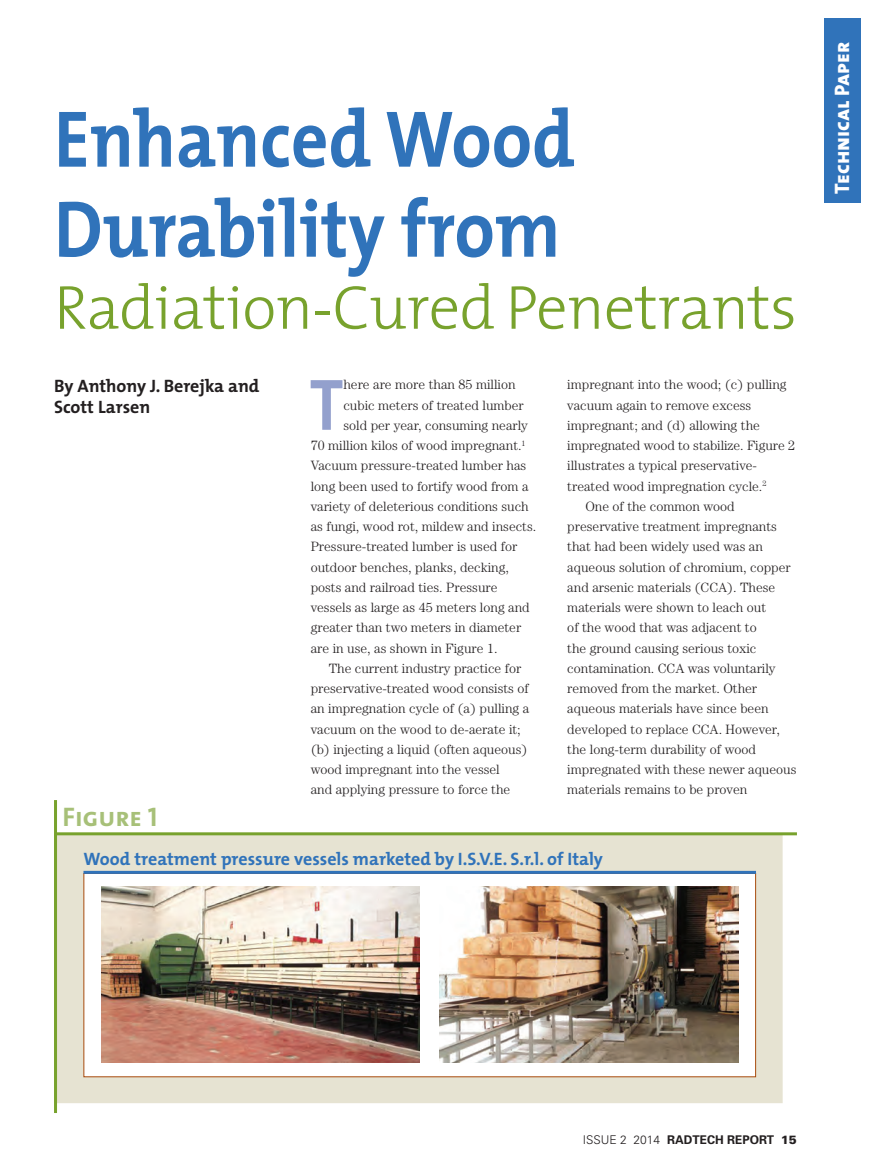
<style>
.page{position:relative;width:878px;height:1175px;background:#fff}
.page>*{position:absolute;margin:0;border:0;box-sizing:border-box;transform-origin:0 0}
.Article_Head_60pt-Mi{font:700 81px/90px "The Mix";color:#3073ba;scale:.9 1}
.Body_Text_w_Drop_Cap{font:73.5px "The Mix Bold Caps";color:#93a0cd;scale:.9 1}
.Article_Head_42ptMix{font:300 62.55px "The Mix";letter-spacing:-.01em;color:#78a22d}
.Figure_Table__name{font:27px "The Mix Bold Caps";color:#a7c078}
.Article_Head_48pt_Mi{font:21px "The Mix Extra Bold Caps";color:#fff}
.Table_Head_Mix-7455b{font:700 18px "The Mix";color:#3073ba}
.Author_byline_MixBd{font:700 18px/21px "The Mix";color:#231f20}
.BODY_TEXT_Century{font:300 13.5px/20.2px "Century";color:#231f20}
.Body_Text_w_Drop_Cap-2{font:300 13.5px "Century";color:#231f20}
.t1{font:700 12px "Univers";color:#231f20}
.s1{font-weight:300}
.s2{font-weight:900}
</style>
<div class="page">
<div style="left:824px;top:18px;width:36px;height:185px;background:#3073ba"></div>
<div style="left:54px;top:834px;width:728px;height:269px;background:#e6e3d2"></div>
<hr style="left:55px;top:832px;width:741px;height:3px;background:#78a22d">
<hr style="left:54px;top:800px;width:3px;height:313px;background:#78a22d">
<div style="left:83px;top:873px;width:673px;height:204px;background:#fff"></div>
<hr style="left:83px;top:871px;width:673px;height:3px;background:#3073ba">
<img style="left:101px;top:886px;width:318px;height:176px">
<img style="left:439px;top:886px;width:299px;height:176px">
<p class="Article_Head_60pt-Mi" style="left:54px;top:92px;width:580px">Enhanced Wood<br>Durability from</p>
<p class="Article_Head_42ptMix" style="left:54px;top:256px;width:744px">Radiation-Cured Penetrants</p>
<p class="Author_byline_MixBd" style="left:54px;top:374px;width:207px">By Anthony J. Berejka and<br>Scott Larsen</p>
<p class="Body_Text_w_Drop_Cap" style="left:310px;top:343px;width:39px">T</p>
<p class="Body_Text_w_Drop_Cap-2" style="left:343px;top:377px;width:174px">here are more than 85 million</p>
<p class="Body_Text_w_Drop_Cap-2" style="left:343px;top:397px;width:182px">cubic meters of treated lumber</p>
<p class="Body_Text_w_Drop_Cap-2" style="left:343px;top:417px;width:186px">sold per year, consuming nearly</p>
<p class="Body_Text_w_Drop_Cap-2" style="left:311px;top:437px;width:216px">70 million kilos of wood impregnant.<sup>1</sup></p>
<p class="Body_Text_w_Drop_Cap-2" style="left:311px;top:458px;width:217px">Vacuum pressure-treated lumber has</p>
<p class="Body_Text_w_Drop_Cap-2" style="left:311px;top:478px;width:219px">long been used to fortify wood from a</p>
<p class="Body_Text_w_Drop_Cap-2" style="left:311px;top:498px;width:220px">variety of deleterious conditions such</p>
<p class="Body_Text_w_Drop_Cap-2" style="left:311px;top:518px;width:227px">as fungi, wood rot, mildew and insects.</p>
<p class="Body_Text_w_Drop_Cap-2" style="left:311px;top:539px;width:208px">Pressure-treated lumber is used for</p>
<p class="Body_Text_w_Drop_Cap-2" style="left:311px;top:559px;width:200px">outdoor benches, planks, decking,</p>
<p class="Body_Text_w_Drop_Cap-2" style="left:311px;top:579px;width:188px">posts and railroad ties. Pressure</p>
<p class="Body_Text_w_Drop_Cap-2" style="left:311px;top:599px;width:220px">vessels as large as 45 meters long and</p>
<p class="Body_Text_w_Drop_Cap-2" style="left:311px;top:620px;width:212px">greater than two meters in diameter</p>
<p class="Body_Text_w_Drop_Cap-2" style="left:311px;top:640px;width:188px">are in use, as shown in Figure 1.</p>
<p class="BODY_TEXT_Century" style="left:311px;top:658px;width:220px;text-indent:18px">The current industry practice for preservative-treated wood consists of an impregnation cycle of (a) pulling a vacuum on the wood to de-aerate it; (b) injecting a liquid (often aqueous) wood impregnant into the vessel<br>and applying pressure to force the</p>
<p class="BODY_TEXT_Century" style="left:567px;top:374px;width:229px">impregnant into the wood; (c) pulling vacuum again to remove excess impregnant; and (d) allowing the impregnated wood to stabilize. Figure 2 illustrates a typical preservative&shy;treated wood impregnation cycle.<sup>2</sup></p>
<p class="BODY_TEXT_Century" style="left:567px;top:496px;width:231px;text-indent:18px">One of the common wood preservative treatment impregnants that had been widely used was an aqueous solution of chromium, copper and arsenic materials (CCA). These materials were shown to leach out<br>of the wood that was adjacent to<br>the ground causing serious toxic contamination. CCA was voluntarily removed from the market. Other aqueous materials have since been developed to replace CCA. However, the long-term durability of wood impregnated with these newer aqueous materials remains to be proven</p>
<p class="Figure_Table__name" style="left:63px;top:794px;width:97px">Figure 1</p>
<p class="Table_Head_Mix-7455b" style="left:83px;top:843px;width:521px">Wood treatment pressure vessels marketed by I.S.V.E. S.r.l. of Italy</p>
<p class="Article_Head_48pt_Mi" style="left:824px;top:193px;width:153px;rotate:-90deg">Technical Paper</p>
<p class="t1" style="left:583px;top:1132px;width:215px"><span class="s1">ISSUE 2 2014</span> RADTECH REPORT <span class="s2">15</span></p>
</div>
